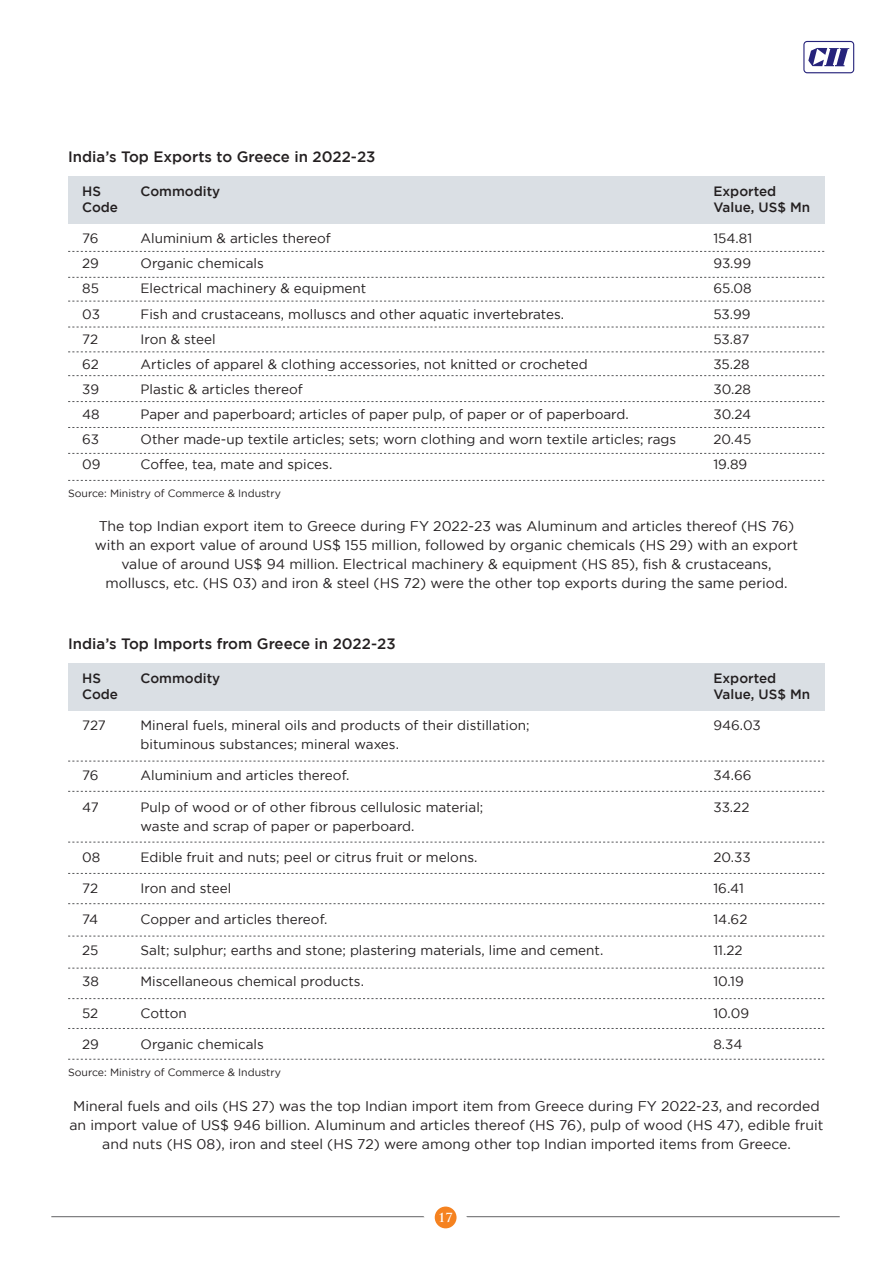
<style>
.page{position:relative;width:893px;height:1263px;background:#fff}
.page>*{position:absolute;margin:0;border:0;box-sizing:border-box;transform-origin:0 0}
.t1{font:500 15px "Gotham";color:#231f20}
.t2{font:14.1px/19.2px "Gotham";color:#231f20;text-align:center}
.t3{font:13.5px "Gotham";color:#231f20}
.t4{font:500 13.5px "Gotham";color:#231f20}
.t5{font:700 12.3px "Trajan Pro";color:#fff}
.t6{font:10.5px "Gotham";color:#231f20}
</style>
<div class="page">
<svg style="left:51px;top:1216px;width:373px;height:1px"></svg>
<svg style="left:466px;top:1216px;width:374px;height:1px"></svg>
<div style="left:435px;top:1206px;width:22px;height:22px;background:#f58220;border-radius:50%"></div>
<svg style="left:803px;top:41px;width:51px;height:32px"></svg>
<div style="left:68px;top:176px;width:757px;height:47px;background:#dadfe4"></div>
<svg style="left:68px;top:251px;width:757px;height:1px"></svg>
<svg style="left:68px;top:277px;width:757px;height:1px"></svg>
<svg style="left:68px;top:301px;width:757px;height:1px"></svg>
<svg style="left:68px;top:327px;width:757px;height:1px"></svg>
<svg style="left:68px;top:352px;width:757px;height:1px"></svg>
<svg style="left:68px;top:375px;width:757px;height:1px"></svg>
<svg style="left:68px;top:401px;width:757px;height:1px"></svg>
<svg style="left:68px;top:427px;width:757px;height:1px"></svg>
<svg style="left:68px;top:453px;width:757px;height:1px"></svg>
<svg style="left:68px;top:480px;width:757px;height:1px"></svg>
<div style="left:68px;top:663px;width:757px;height:47px;background:#dadfe4"></div>
<svg style="left:68px;top:761px;width:757px;height:1px"></svg>
<svg style="left:68px;top:791px;width:757px;height:1px"></svg>
<svg style="left:68px;top:842px;width:757px;height:1px"></svg>
<svg style="left:68px;top:873px;width:757px;height:1px"></svg>
<svg style="left:68px;top:903px;width:757px;height:1px"></svg>
<svg style="left:68px;top:936px;width:757px;height:1px"></svg>
<svg style="left:68px;top:968px;width:757px;height:1px"></svg>
<svg style="left:68px;top:998px;width:757px;height:1px"></svg>
<svg style="left:68px;top:1028px;width:757px;height:1px"></svg>
<svg style="left:68px;top:1059px;width:757px;height:1px"></svg>
<p class="t1" style="left:68px;top:148px;width:309px">India’s Top Exports to Greece in 2022-23</p>
<p class="t4" style="left:82px;top:183px;width:20px">HS</p>
<p class="t4" style="left:141px;top:183px;width:81px">Commodity</p>
<p class="t4" style="left:713px;top:183px;width:64px">Exported</p>
<p class="t4" style="left:82px;top:200px;width:37px">Code</p>
<p class="t4" style="left:713px;top:200px;width:98px">Value, US$ Mn</p>
<p class="t3" style="left:82px;top:231px;width:18px">76</p>
<p class="t3" style="left:141px;top:231px;width:192px">Aluminium &amp; articles thereof</p>
<p class="t3" style="left:713px;top:231px;width:40px">154.81</p>
<p class="t3" style="left:82px;top:256px;width:18px">29</p>
<p class="t3" style="left:141px;top:256px;width:125px">Organic chemicals</p>
<p class="t3" style="left:713px;top:256px;width:39px">93.99</p>
<p class="t3" style="left:82px;top:281px;width:18px">85</p>
<p class="t3" style="left:141px;top:281px;width:227px">Electrical machinery &amp; equipment</p>
<p class="t3" style="left:713px;top:281px;width:40px">65.08</p>
<p class="t3" style="left:82px;top:306px;width:19px">03</p>
<p class="t3" style="left:141px;top:306px;width:425px">Fish and crustaceans, molluscs and other aquatic invertebrates.</p>
<p class="t3" style="left:713px;top:306px;width:39px">53.99</p>
<p class="t3" style="left:82px;top:331px;width:17px">72</p>
<p class="t3" style="left:141px;top:331px;width:77px">Iron &amp; steel</p>
<p class="t3" style="left:713px;top:331px;width:38px">53.87</p>
<p class="t3" style="left:82px;top:356px;width:18px">62</p>
<p class="t3" style="left:141px;top:356px;width:449px">Articles of apparel &amp; clothing accessories, not knitted or crocheted</p>
<p class="t3" style="left:713px;top:356px;width:38px">35.28</p>
<p class="t3" style="left:82px;top:382px;width:18px">39</p>
<p class="t3" style="left:141px;top:382px;width:164px">Plastic &amp; articles thereof</p>
<p class="t3" style="left:713px;top:382px;width:39px">30.28</p>
<p class="t3" style="left:82px;top:407px;width:19px">48</p>
<p class="t3" style="left:141px;top:407px;width:490px">Paper and paperboard; articles of paper pulp, of paper or of paperboard.</p>
<p class="t3" style="left:713px;top:407px;width:39px">30.24</p>
<p class="t3" style="left:82px;top:432px;width:18px">63</p>
<p class="t3" style="left:141px;top:432px;width:537px">Other made-up textile articles; sets; worn clothing and worn textile articles; rags</p>
<p class="t3" style="left:713px;top:432px;width:40px">20.45</p>
<p class="t3" style="left:82px;top:457px;width:20px">09</p>
<p class="t3" style="left:141px;top:457px;width:193px">Coffee, tea, mate and spices.</p>
<p class="t3" style="left:713px;top:457px;width:35px">19.89</p>
<p class="t6" style="left:68px;top:488px;width:214px">Source: Ministry of Commerce &amp; Industry</p>
<p class="t2" style="left:95px;top:516px;width:705px">The top Indian export item to Greece during FY 2022-23 was Aluminum and articles thereof (HS 76) with an export value of around US$ 155 million, followed by organic chemicals (HS 29) with an export value of around US$ 94 million. Electrical machinery &amp; equipment (HS 85), fish &amp; crustaceans, molluscs, etc. (HS 03) and iron &amp; steel (HS 72) were the other top exports during the same period.</p>
<p class="t1" style="left:68px;top:635px;width:329px">India’s Top Imports from Greece in 2022-23</p>
<p class="t4" style="left:82px;top:670px;width:20px">HS</p>
<p class="t4" style="left:141px;top:670px;width:81px">Commodity</p>
<p class="t4" style="left:713px;top:670px;width:64px">Exported</p>
<p class="t4" style="left:82px;top:686px;width:37px">Code</p>
<p class="t4" style="left:713px;top:686px;width:98px">Value, US$ Mn</p>
<p class="t3" style="left:82px;top:718px;width:25px">727</p>
<p class="t3" style="left:141px;top:718px;width:391px">Mineral fuels, mineral oils and products of their distillation;</p>
<p class="t3" style="left:713px;top:718px;width:49px">946.03</p>
<p class="t3" style="left:141px;top:737px;width:260px">bituminous substances; mineral waxes.</p>
<p class="t3" style="left:82px;top:768px;width:18px">76</p>
<p class="t3" style="left:141px;top:768px;width:210px">Aluminium and articles thereof.</p>
<p class="t3" style="left:713px;top:768px;width:40px">34.66</p>
<p class="t3" style="left:82px;top:799px;width:18px">47</p>
<p class="t3" style="left:141px;top:799px;width:344px">Pulp of wood or of other fibrous cellulosic material;</p>
<p class="t3" style="left:713px;top:799px;width:38px">33.22</p>
<p class="t3" style="left:141px;top:818px;width:275px">waste and scrap of paper or paperboard.</p>
<p class="t3" style="left:82px;top:849px;width:20px">08</p>
<p class="t3" style="left:141px;top:849px;width:338px">Edible fruit and nuts; peel or citrus fruit or melons.</p>
<p class="t3" style="left:713px;top:849px;width:39px">20.33</p>
<p class="t3" style="left:82px;top:881px;width:17px">72</p>
<p class="t3" style="left:141px;top:881px;width:92px">Iron and steel</p>
<p class="t3" style="left:713px;top:881px;width:32px">16.41</p>
<p class="t3" style="left:82px;top:912px;width:17px">74</p>
<p class="t3" style="left:141px;top:912px;width:188px">Copper and articles thereof.</p>
<p class="t3" style="left:713px;top:912px;width:36px">14.62</p>
<p class="t3" style="left:82px;top:943px;width:18px">25</p>
<p class="t3" style="left:141px;top:943px;width:464px">Salt; sulphur; earths and stone; plastering materials, lime and cement.</p>
<p class="t3" style="left:713px;top:943px;width:31px">11.22</p>
<p class="t3" style="left:82px;top:974px;width:18px">38</p>
<p class="t3" style="left:141px;top:974px;width:225px">Miscellaneous chemical products.</p>
<p class="t3" style="left:713px;top:974px;width:32px">10.19</p>
<p class="t3" style="left:82px;top:1005px;width:18px">52</p>
<p class="t3" style="left:141px;top:1005px;width:48px">Cotton</p>
<p class="t3" style="left:713px;top:1005px;width:37px">10.09</p>
<p class="t3" style="left:82px;top:1036px;width:18px">29</p>
<p class="t3" style="left:141px;top:1036px;width:125px">Organic chemicals</p>
<p class="t3" style="left:713px;top:1036px;width:31px">8.34</p>
<p class="t6" style="left:68px;top:1067px;width:214px">Source: Ministry of Commerce &amp; Industry</p>
<p class="t2" style="left:69px;top:1096px;width:755px">Mineral fuels and oils (HS 27) was the top Indian import item from Greece during FY 2022-23, and recorded an import value of US$ 946 billion. Aluminum and articles thereof (HS 76), pulp of wood (HS 47), edible fruit and nuts (HS 08), iron and steel (HS 72) were among other top Indian imported items from Greece.</p>
<p class="t5" style="left:438px;top:1210px;width:16px">17</p>
</div>
